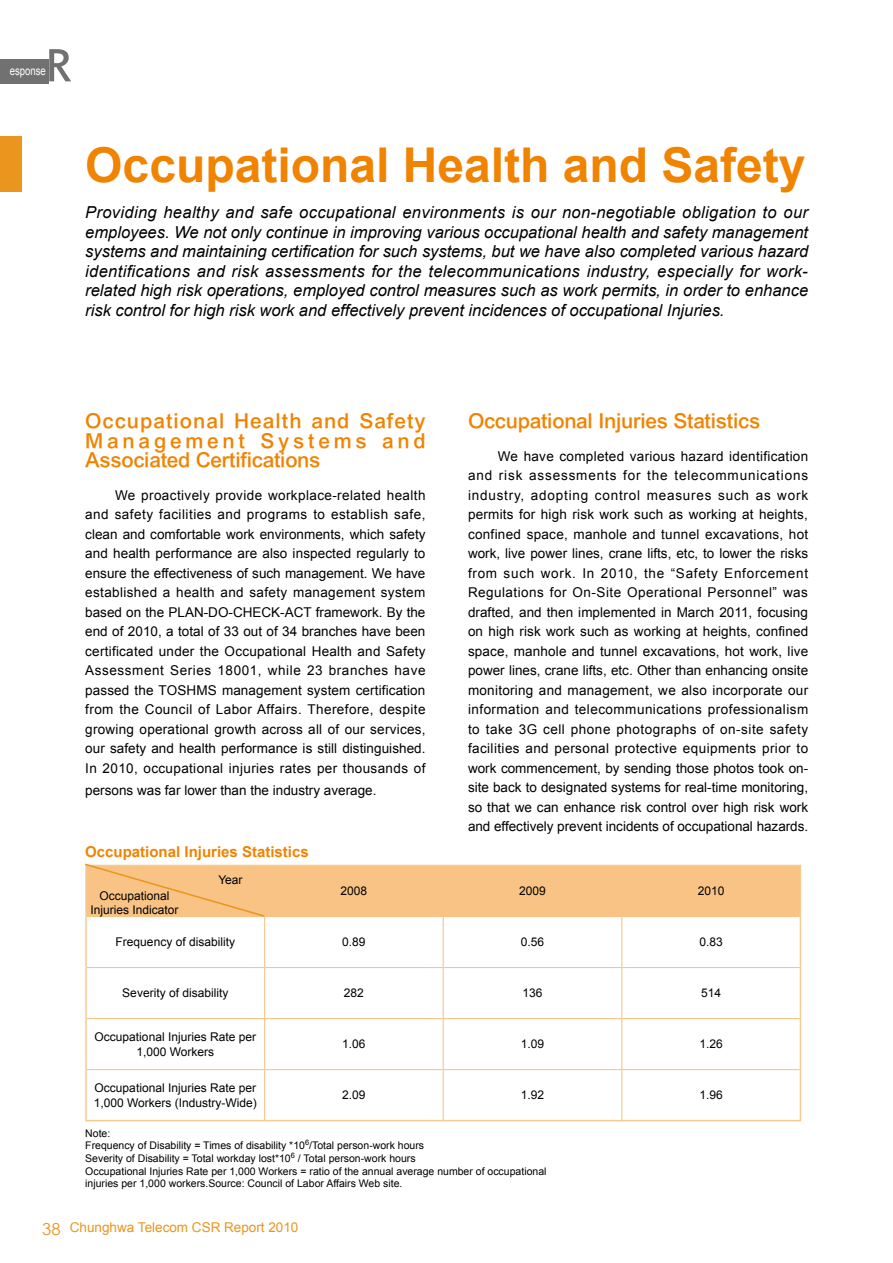
<style>
.page{position:relative;width:893px;height:1263px;background:#fff}
.page>*{position:absolute;margin:0;border:0;box-sizing:border-box;transform-origin:0 0}
.t1{font:51px "Estrangelo Edessa";color:#727171}
.t2{font:700 48px "Arial";color:#f08300}
.t3{font:21px/19.5px "DF Hei Bd HKP BF";color:#f08300;text-align:justify}
.t4{font:italic 16.5px/19.5px "Arial";color:#000;text-align:justify}
.t5{font:700 15px "Arial";color:#f08300}
.t6{font:13.5px/19.5px "Arial";color:#000;text-align:justify}
.t7{font:13.5px "Arial";color:#ea951d}
.t8{font:12px/14.4px "Arial";color:#000;text-align:center}
.t9{font:12px "Arial";color:#fff;scale:.8 1}
.t10{font:10.5px/12.6px "Arial";color:#000}
.s1{font-family:"Century Gothic";font-size:16.5px}
</style>
<div class="page">
<div style="left:0;top:136px;width:21px;height:55px;background:#ea951d"></div>
<hr style="left:264px;top:917px;width:1px;height:50px;background:#f9c385">
<hr style="left:443px;top:917px;width:1px;height:50px;background:#f9c385">
<hr style="left:621px;top:917px;width:1px;height:50px;background:#f9c385">
<hr style="left:87px;top:967px;width:178px;height:1px;background:#f9c385">
<hr style="left:265px;top:967px;width:178px;height:1px;background:#f9c385">
<hr style="left:264px;top:968px;width:1px;height:50px;background:#f9c385">
<hr style="left:443px;top:967px;width:179px;height:1px;background:#f9c385">
<hr style="left:443px;top:968px;width:1px;height:50px;background:#f9c385">
<hr style="left:622px;top:967px;width:178px;height:1px;background:#f9c385">
<hr style="left:621px;top:968px;width:1px;height:50px;background:#f9c385">
<hr style="left:87px;top:1018px;width:178px;height:1px;background:#f9c385">
<hr style="left:265px;top:1018px;width:178px;height:1px;background:#f9c385">
<hr style="left:264px;top:1019px;width:1px;height:50px;background:#f9c385">
<hr style="left:443px;top:1018px;width:179px;height:1px;background:#f9c385">
<hr style="left:443px;top:1019px;width:1px;height:50px;background:#f9c385">
<hr style="left:622px;top:1018px;width:178px;height:1px;background:#f9c385">
<hr style="left:621px;top:1019px;width:1px;height:50px;background:#f9c385">
<hr style="left:87px;top:1069px;width:178px;height:1px;background:#f9c385">
<hr style="left:265px;top:1069px;width:178px;height:1px;background:#f9c385">
<hr style="left:264px;top:1070px;width:1px;height:50px;background:#f9c385">
<hr style="left:443px;top:1069px;width:179px;height:1px;background:#f9c385">
<hr style="left:443px;top:1070px;width:1px;height:50px;background:#f9c385">
<hr style="left:622px;top:1069px;width:178px;height:1px;background:#f9c385">
<hr style="left:621px;top:1070px;width:1px;height:50px;background:#f9c385">
<hr style="left:622px;top:865px;width:179px;height:1px;background:#f5cb92">
<hr style="left:800px;top:866px;width:1px;height:50px;background:#f5cb92">
<hr style="left:85px;top:916px;width:2px;height:51px;background:#f5cb92">
<hr style="left:800px;top:916px;width:1px;height:51px;background:#f5cb92">
<hr style="left:85px;top:967px;width:2px;height:51px;background:#f5cb92">
<hr style="left:800px;top:967px;width:1px;height:51px;background:#f5cb92">
<hr style="left:85px;top:1018px;width:2px;height:51px;background:#f5cb92">
<hr style="left:800px;top:1018px;width:1px;height:51px;background:#f5cb92">
<hr style="left:85px;top:1069px;width:2px;height:51px;background:#f5cb92">
<hr style="left:800px;top:1069px;width:1px;height:51px;background:#f5cb92">
<hr style="left:85px;top:1120px;width:180px;height:1px;background:#f5cb92">
<hr style="left:265px;top:1120px;width:178px;height:1px;background:#f5cb92">
<hr style="left:443px;top:1120px;width:179px;height:1px;background:#f5cb92">
<hr style="left:622px;top:1120px;width:179px;height:1px;background:#f5cb92">
<svg style="left:85px;top:863px;width:715px;height:55px;background:#f9c58a"></svg>
<div style="left:0;top:59px;width:48px;height:25px;background:#727171"></div>
<h1 class="t1" style="left:45px;top:40px;width:29px">R</h1>
<p class="t9" style="left:10px;top:63px;width:47px">esponse</p>
<h2 class="t2" style="left:85px;top:133px;width:722px">Occupational Health and Safety</h2>
<p class="t4" style="left:85px;top:203px;width:724px">Providing healthy and safe occupational environments is our non-negotiable obligation to our employees. We not only continue in improving various occupational health and safety management systems and maintaining certification for such systems, but we have also completed various hazard identifications and risk assessments for the telecommunications industry, especially for work&shy;related high risk operations, employed control measures such as work permits, in order to enhance risk control for high risk work and effectively prevent incidences of occupational Injuries.</p>
<h3 class="t3" style="left:85px;top:412px;width:342px">Occupational Health and Safety Management Systems and Associated Certifications</h3>
<p class="t6" style="left:85px;top:486px;width:342px;text-indent:30px">We proactively provide workplace-related health and safety facilities and programs to establish safe, clean and comfortable work environments, which safety and health performance are also inspected regularly to ensure the effectiveness of such management. We have established a health and safety management system based on the PLAN-DO-CHECK-ACT framework. By the end of 2010, a total of 33 out of 34 branches have been certificated under the Occupational Health and Safety Assessment Series 18001, while 23 branches have passed the TOSHMS management system certification from the Council of Labor Affairs. Therefore, despite growing operational growth across all of our services, our safety and health performance is still distinguished.<br>In 2010, occupational injuries rates per thousands of</p>
<p class="t6" style="left:85px;top:780px;width:293px">persons was far lower than the industry average.</p>
<p class="t5" style="left:85px;top:842px;width:225px">Occupational Injuries Statistics</p>
<p class="t8" style="left:218px;top:873px;width:26px">Year</p>
<h3 class="t3" style="left:468px;top:412px;width:293px">Occupational Injuries Statistics</h3>
<p class="t6" style="left:468px;top:447px;width:342px;text-indent:30px">We have completed various hazard identification and risk assessments for the telecommunications industry, adopting control measures such as work permits for high risk work such as working at heights, confined space, manhole and tunnel excavations, hot work, live power lines, crane lifts, etc, to lower the risks from such work. In 2010, the “Safety Enforcement Regulations for On-Site Operational Personnel” was drafted, and then implemented in March 2011, focusing on high risk work such as working at heights, confined space, manhole and tunnel excavations, hot work, live power lines, crane lifts, etc. Other than enhancing onsite monitoring and management, we also incorporate our information and telecommunications professionalism to take 3G cell phone photographs of on-site safety facilities and personal protective equipments prior to work commencement, by sending those photos took on&shy;site back to designated systems for real-time monitoring, so that we can enhance risk control over high risk work and effectively prevent incidents of occupational hazards.</p>
<p class="t8" style="left:90px;top:888px;width:90px">Occupational<br>Injuries Indicator</p>
<p class="t8" style="left:341px;top:884px;width:28px">2008</p>
<p class="t8" style="left:519px;top:884px;width:28px">2009</p>
<p class="t8" style="left:698px;top:884px;width:28px">2010</p>
<p class="t8" style="left:116px;top:935px;width:121px">Frequency of disability</p>
<p class="t8" style="left:342px;top:935px;width:25px">0.89</p>
<p class="t8" style="left:521px;top:935px;width:25px">0.56</p>
<p class="t8" style="left:699px;top:935px;width:25px">0.83</p>
<p class="t8" style="left:122px;top:986px;width:108px">Severity of disability</p>
<p class="t8" style="left:344px;top:986px;width:22px">282</p>
<p class="t8" style="left:522px;top:986px;width:22px">136</p>
<p class="t8" style="left:701px;top:986px;width:22px">514</p>
<p class="t8" style="left:95px;top:1030px;width:163px">Occupational Injuries Rate per<br>1,000 Workers</p>
<p class="t8" style="left:342px;top:1037px;width:25px">1.06</p>
<p class="t8" style="left:521px;top:1037px;width:25px">1.09</p>
<p class="t8" style="left:699px;top:1037px;width:25px">1.26</p>
<p class="t8" style="left:94px;top:1081px;width:165px;text-align:left">Occupational Injuries Rate per<br>1,000 Workers (Industry-Wide)</p>
<p class="t8" style="left:342px;top:1088px;width:25px">2.09</p>
<p class="t8" style="left:521px;top:1088px;width:25px">1.92</p>
<p class="t8" style="left:699px;top:1088px;width:25px">1.96</p>
<p class="t10" style="left:85px;top:1127px;width:463px">Note:<br>Frequency of Disability = Times of disability *10<sup>6</sup>/Total person-work hours<br>Severity of Disability = Total workday lost*10<sup>6</sup> / Total person-work hours<br>Occupational Injuries Rate per 1,000 Workers = ratio of the annual average number of occupational injuries per 1,000 workers.Source: Council of Labor Affairs Web site.</p>
<p class="t7" style="left:42px;top:1218px;width:258px"><span class="s1">38</span> Chunghwa Telecom CSR Report 2010</p>
</div>
